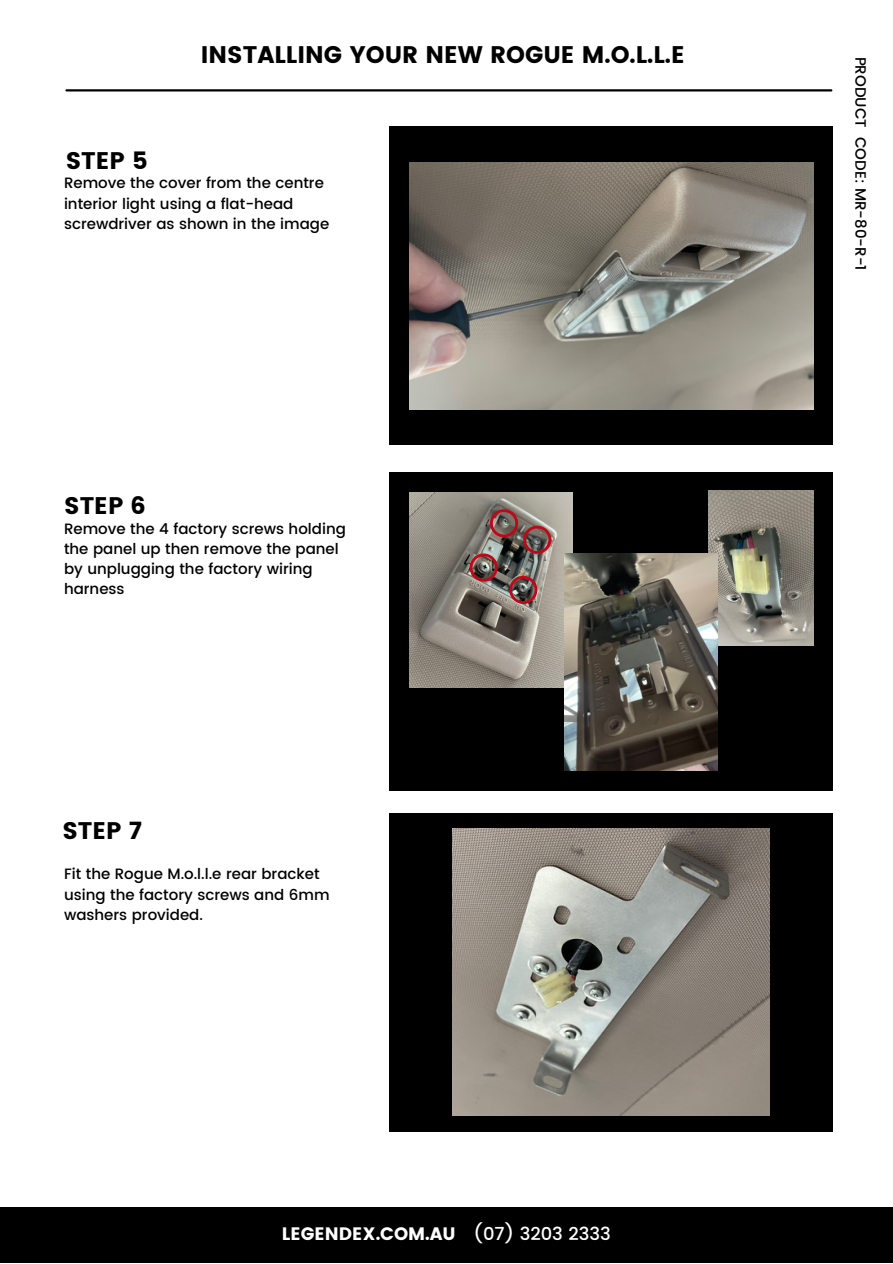
<style>
.page{position:relative;width:893px;height:1264px;background:#fff}
.page>*{position:absolute;margin:0;border:0;box-sizing:border-box;transform-origin:0 0}
.t1{font:24px "Poppins";color:#000}
.t2{font:18px "Poppins";color:#fff}
.t3{font:500 15px/20.2px "Poppins";color:#000}
.s1{font-weight:500}
</style>
<div class="page">
<div style="left:389px;top:126px;width:443px;height:318px;background:#000"></div>
<div style="left:389px;top:472px;width:443px;height:318px;background:#000"></div>
<div style="left:389px;top:813px;width:443px;height:318px;background:#000"></div>
<div style="left:0;top:1207px;width:892px;height:55px;background:#000"></div>
<hr style="left:66px;top:89px;width:765px;height:2px;background:#000">
<img style="left:409px;top:163px;width:404px;height:246px">
<img style="left:708px;top:490px;width:105px;height:155px">
<img style="left:409px;top:493px;width:163px;height:194px">
<img style="left:469px;top:509px;width:82px;height:95px">
<img style="left:564px;top:553px;width:153px;height:217px">
<img style="left:452px;top:828px;width:317px;height:287px">
<h1 class="t1" style="left:66px;top:146px;width:83px">STEP 5</h1>
<h1 class="t1" style="left:201px;top:41px;width:485px">INSTALLING YOUR NEW ROGUE M.O.L.L.E</h1>
<p class="t3" style="left:64px;top:173px;width:267px">Remove the cover from the centre interior light using a flat-head screwdriver as shown in the image</p>
<h1 class="t1" style="left:64px;top:491px;width:83px">STEP 6</h1>
<p class="t3" style="left:64px;top:518px;width:283px">Remove the 4 factory screws holding the panel up then remove the panel by unplugging the factory wiring harness</p>
<h1 class="t1" style="left:62px;top:816px;width:81px">STEP 7</h1>
<p class="t3" style="left:64px;top:864px;width:267px">Fit the Rogue M.o.l.l.e rear bracket using the factory screws and 6mm washers provided.</p>
<p class="t2" style="left:282px;top:1223px;width:330px">LEGENDEX.COM.AU <span class="s1">(07) 3203 2333</span></p>
<p class="t3" style="left:870px;top:57px;width:215px;rotate:90deg">PRODUCT CODE: MR-80-R-1</p>
</div>
